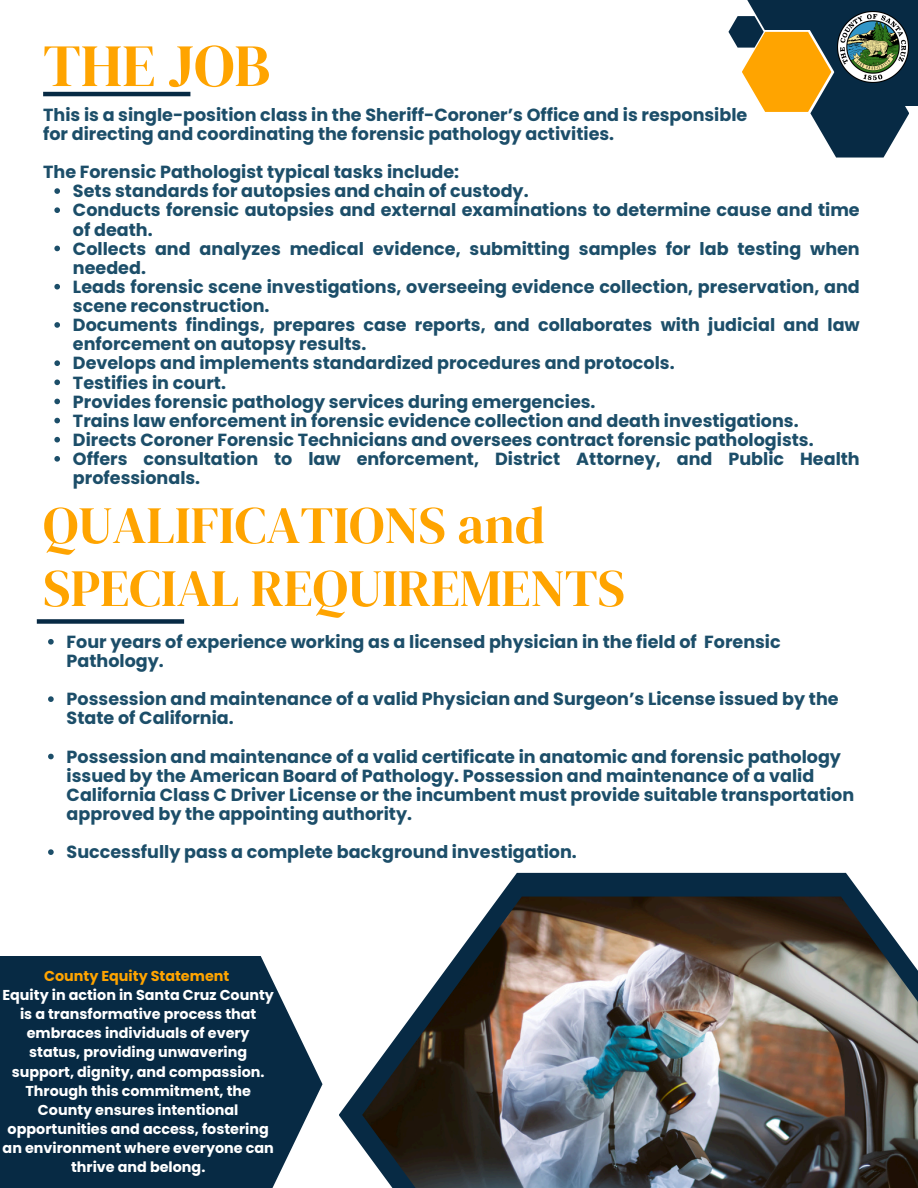
<style>
.page{position:relative;width:918px;height:1188px;background:#fff}
.page>*{position:absolute;margin:0;border:0;box-sizing:border-box;transform-origin:0 0}
.t1{font:60px "DM Serif Display";color:#ffa400}
.t2{font:52.5px/63px "DM Serif Display";color:#ffa400}
.t3{font:700 17.55px/19.2px "Poppins";color:#1c4e69}
.t4{font:700 14.4px/19.2px "Poppins";color:#fff;text-align:center}
.t5{font:700 14.4px "Poppins";color:#ffa400}
</style>
<div class="page">
<svg style="left:54px;top:188px;width:6px;height:6px"></svg>
<svg style="left:54px;top:207px;width:6px;height:6px"></svg>
<svg style="left:54px;top:246px;width:6px;height:5px"></svg>
<svg style="left:54px;top:284px;width:6px;height:6px"></svg>
<svg style="left:54px;top:322px;width:6px;height:6px"></svg>
<svg style="left:54px;top:360px;width:6px;height:6px"></svg>
<svg style="left:54px;top:380px;width:6px;height:5px"></svg>
<svg style="left:54px;top:399px;width:6px;height:5px"></svg>
<svg style="left:54px;top:418px;width:6px;height:5px"></svg>
<svg style="left:54px;top:437px;width:6px;height:6px"></svg>
<svg style="left:54px;top:456px;width:6px;height:6px"></svg>
<svg style="left:339px;top:873px;width:525px;height:274px"></svg>
<div style="left:0;top:956px;width:323px;height:232px;background:#072a44"></div>
<img style="left:362px;top:897px;width:556px;height:291px">
<div style="left:792px;top:0;width:126px;height:106px;background:#072a44"></div>
<svg style="left:728px;top:16px;width:181px;height:142px"></svg>
<div style="left:739px;top:0;width:107px;height:30px;background:#072a44"></div>
<svg style="left:48px;top:639px;width:6px;height:6px"></svg>
<svg style="left:48px;top:696px;width:6px;height:6px"></svg>
<svg style="left:48px;top:754px;width:6px;height:5px"></svg>
<svg style="left:48px;top:849px;width:6px;height:6px"></svg>
<img style="left:838px;top:12px;width:71px;height:71px">
<div style="left:37px;top:619px;width:147px;height:5px;background:#072a44"></div>
<hr style="left:43px;top:92px;width:147px;height:4px;background:#072a44">
<p class="t1" style="left:43px;top:24px;width:229px">THE JOB</p>
<h1 class="t3" style="left:43px;top:105px;width:706px">This is a single-position class in the Sheriff-Coroner’s Office and is responsible for directing and coordinating the forensic pathology activities.</h1>
<h3 class="t3" style="left:43px;top:162px;width:418px">The Forensic Pathologist typical tasks include:</h3>
<h3 class="t3" style="left:73px;top:182px;width:457px">Sets standards for autopsies and chain of custody.</h3>
<p class="t3" style="left:73px;top:201px;width:788px">Conducts forensic autopsies and external examinations to determine cause and time of death.</p>
<p class="t3" style="left:73px;top:239px;width:788px">Collects and analyzes medical evidence, submitting samples for lab testing when needed.</p>
<p class="t3" style="left:73px;top:277px;width:788px">Leads forensic scene investigations, overseeing evidence collection, preservation, and scene reconstruction.</p>
<p class="t3" style="left:73px;top:315px;width:788px">Documents findings, prepares case reports, and collaborates with judicial and law enforcement on autopsy results.</p>
<p class="t3" style="left:73px;top:354px;width:603px">Develops and implements standardized procedures and protocols.</p>
<p class="t3" style="left:73px;top:373px;width:154px">Testifies in court.</p>
<p class="t3" style="left:73px;top:392px;width:524px">Provides forensic pathology services during emergencies.</p>
<p class="t3" style="left:73px;top:411px;width:727px">Trains law enforcement in forensic evidence collection and death investigations.</p>
<p class="t3" style="left:73px;top:430px;width:742px">Directs Coroner Forensic Technicians and oversees contract forensic pathologists.</p>
<p class="t3" style="left:73px;top:449px;width:788px">Offers consultation to law enforcement, District Attorney, and Public Health professionals.</p>
<h2 class="t2" style="left:43px;top:493px;width:583px">QUALIFICATIONS and<br>SPECIAL REQUIREMENTS</h2>
<p class="t3" style="left:67px;top:632px;width:716px">Four years of experience working as a licensed physician in the field of Forensic<br>Pathology.</p>
<p class="t3" style="left:67px;top:690px;width:774px">Possession and maintenance of a valid Physician and Surgeon’s License issued by the<br>State of California.</p>
<p class="t3" style="left:67px;top:747px;width:789px">Possession and maintenance of a valid certificate in anatomic and forensic pathology issued by the American Board of Pathology. Possession and maintenance of a valid California Class C Driver License or the incumbent must provide suitable transportation approved by the appointing authority.</p>
<p class="t3" style="left:67px;top:843px;width:512px">Successfully pass a complete background investigation.</p>
<p class="t5" style="left:44px;top:966px;width:187px">County Equity Statement</p>
<p class="t4" style="left:2px;top:985px;width:273px">Equity in action in Santa Cruz County is a transformative process that embraces individuals of every status, providing unwavering support, dignity, and compassion.<br>Through this commitment, the<br>County ensures intentional opportunities and access, fostering an environment where everyone can thrive and belong.</p>
</div>
